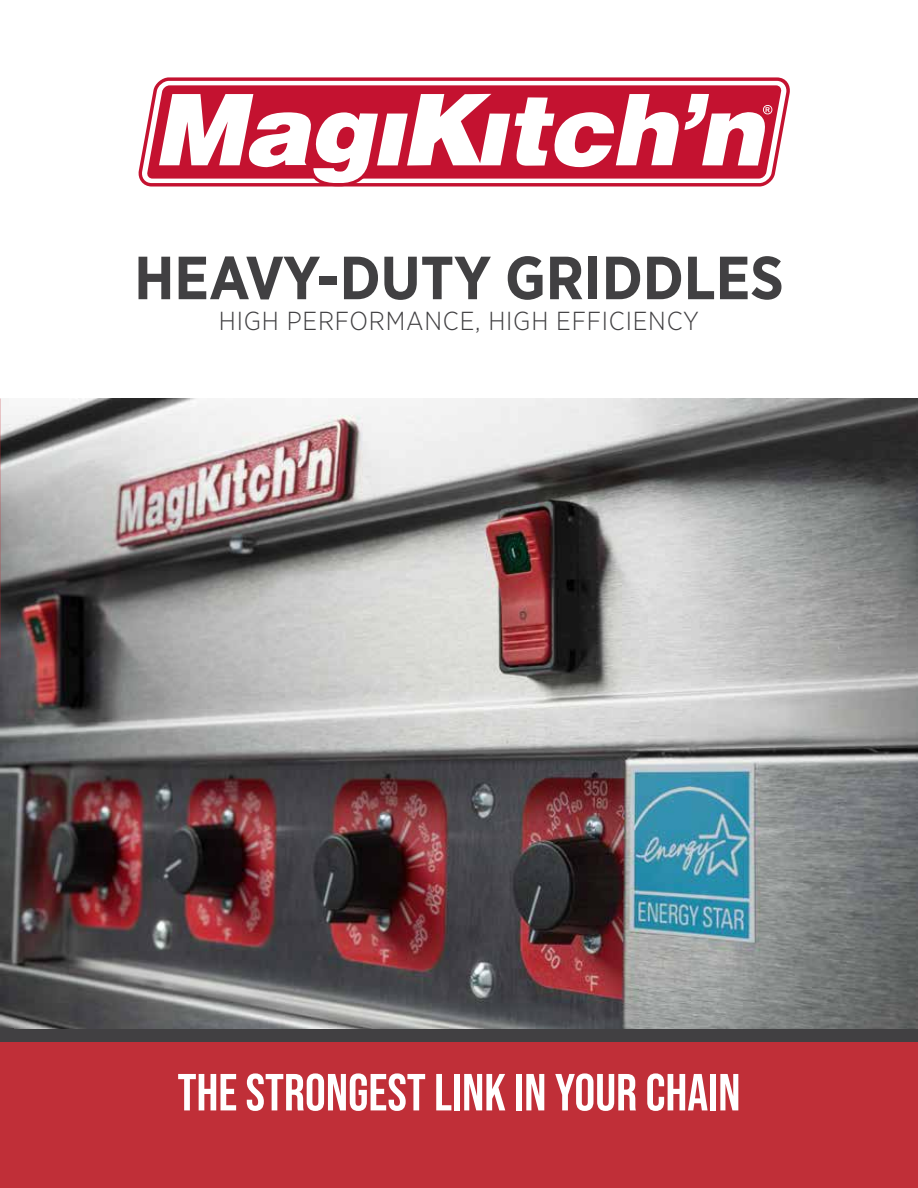
<style>
.page{position:relative;width:918px;height:1188px;background:#fff}
.page>*{position:absolute;margin:0;border:0;box-sizing:border-box;transform-origin:0 0}
.t1{font:700 60.75px "Gotham Narrow";color:#414042}
.t2{font:52.05px "Bebas Neue";color:#fff}
.t3{font:300 26.1px "Gotham Narrow";letter-spacing:.03em;color:#414042}
</style>
<div class="page">
<div style="left:0;top:1042px;width:918px;height:146px;background:#c02f38"></div>
<svg style="left:138px;top:77px;width:652px;height:110px"></svg>
<div style="left:0;top:1028px;width:918px;height:14px;background:#414042"></div>
<img style="left:0;top:398px;width:918px;height:630px">
<img style="left:0;top:398px;width:1px;height:260px">
<h1 class="t1" style="left:134px;top:239px;width:651px">HEAVY-DUTY GRIDDLES</h1>
<p class="t3" style="left:219px;top:305px;width:482px">HIGH PERFORMANCE, HIGH EFFICIENCY</p>
<h2 class="t2" style="left:178px;top:1063px;width:564px">THE STRONGEST LINK IN YOUR CHAIN</h2>
</div>
